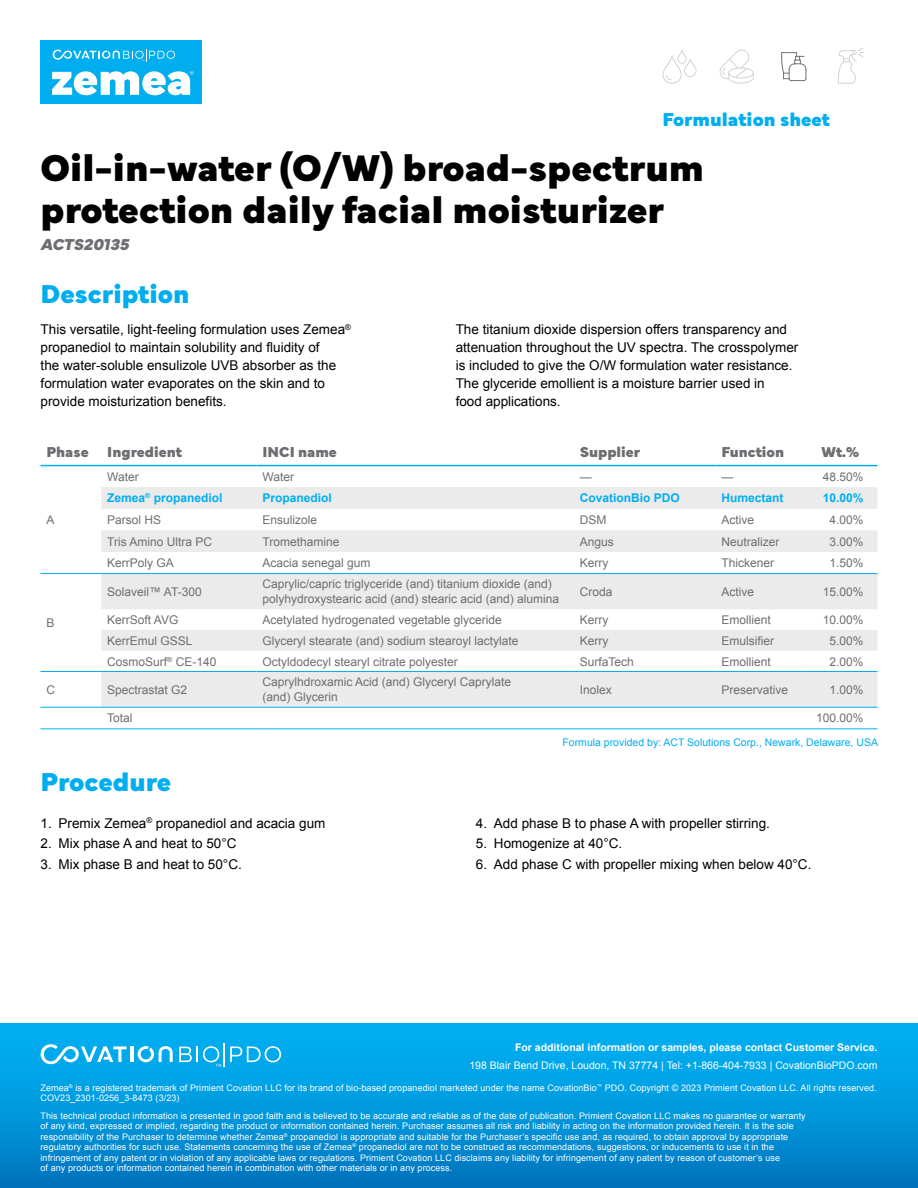
<style>
.page{position:relative;width:918px;height:1188px;background:#fff}
.page>*{position:absolute;margin:0;border:0;box-sizing:border-box;transform-origin:0 0}
.t1{font:900 39px/42px "Mundial";color:#000}
.t2{font:900 27px "Mundial";color:#00aeef}
.t3{font:900 19.5px "Mundial";color:#00aeef}
.t4{font:italic 900 16.5px "Mundial";letter-spacing:-.005em;color:#6d6e71}
.t5{font:900 15px "Mundial";color:#6d6e71}
.t6{font:13.5px/18px "Arial";color:#000}
.t7{font:12px/15px "Arial";color:#6d6e71}
.t8{font:700 12px "Arial";color:#00aeef}
.t9{font:10.5px "Arial";color:#fff}
.t10{font:700 10.5px "Arial";color:#fff}
.t11{font:10.5px "Arial";color:#00aeef}
.t12{font:9px/10.5px "Arial";letter-spacing:.01em;color:#fff}
</style>
<div class="page">
<svg style="left:720px;top:50px;width:34px;height:34px"></svg>
<svg style="left:781px;top:52px;width:25px;height:29px"></svg>
<svg style="left:663px;top:50px;width:34px;height:34px"></svg>
<div style="left:41px;top:40px;width:161px;height:64px;background:#00aeef"></div>
<svg style="left:53px;top:49px;width:122px;height:12px"></svg>
<svg style="left:52px;top:71px;width:142px;height:24px"></svg>
<svg style="left:838px;top:48px;width:26px;height:36px"></svg>
<div style="left:0;top:1024px;width:918px;height:164px;background:linear-gradient(to bottom,#00b6f6,#0078c1)"></div>
<svg style="left:41px;top:1044px;width:86px;height:20px"></svg>
<hr style="left:130px;top:1046px;width:3px;height:16px;background:#fff">
<svg style="left:138px;top:1046px;width:35px;height:16px"></svg>
<svg style="left:179px;top:1043px;width:102px;height:24px;background:#30b9ef"></svg>
<svg style="left:101px;top:487px;width:777px;height:220px;fill:#ebebec"></svg>
<hr style="left:40px;top:465px;width:61px;height:1px;background:#00aeef">
<hr style="left:101px;top:465px;width:155px;height:1px;background:#00aeef">
<hr style="left:256px;top:465px;width:318px;height:1px;background:#00aeef">
<hr style="left:574px;top:465px;width:142px;height:1px;background:#00aeef">
<hr style="left:716px;top:465px;width:87px;height:1px;background:#00aeef">
<hr style="left:803px;top:465px;width:75px;height:1px;background:#00aeef">
<hr style="left:40px;top:573px;width:61px;height:1px;background:#00aeef">
<hr style="left:101px;top:573px;width:155px;height:1px;background:#00aeef">
<hr style="left:256px;top:573px;width:318px;height:1px;background:#00aeef">
<hr style="left:574px;top:573px;width:142px;height:1px;background:#00aeef">
<hr style="left:716px;top:573px;width:87px;height:1px;background:#00aeef">
<hr style="left:803px;top:573px;width:75px;height:1px;background:#00aeef">
<hr style="left:40px;top:671px;width:61px;height:1px;background:#00aeef">
<hr style="left:101px;top:671px;width:155px;height:1px;background:#00aeef">
<hr style="left:256px;top:671px;width:318px;height:1px;background:#00aeef">
<hr style="left:574px;top:671px;width:142px;height:1px;background:#00aeef">
<hr style="left:716px;top:671px;width:87px;height:1px;background:#00aeef">
<hr style="left:803px;top:671px;width:75px;height:1px;background:#00aeef">
<hr style="left:40px;top:707px;width:61px;height:1px;background:#00aeef">
<hr style="left:40px;top:728px;width:61px;height:1px;background:#00aeef">
<hr style="left:101px;top:707px;width:155px;height:1px;background:#00aeef">
<hr style="left:256px;top:707px;width:318px;height:1px;background:#00aeef">
<hr style="left:574px;top:707px;width:142px;height:1px;background:#00aeef">
<hr style="left:716px;top:707px;width:87px;height:1px;background:#00aeef">
<hr style="left:101px;top:728px;width:155px;height:1px;background:#00aeef">
<hr style="left:256px;top:728px;width:318px;height:1px;background:#00aeef">
<hr style="left:574px;top:728px;width:142px;height:1px;background:#00aeef">
<hr style="left:716px;top:728px;width:87px;height:1px;background:#00aeef">
<hr style="left:803px;top:707px;width:75px;height:1px;background:#00aeef">
<hr style="left:803px;top:728px;width:75px;height:1px;background:#00aeef">
<h3 class="t3" style="left:663px;top:104px;width:169px">Formulation sheet</h3>
<h1 class="t1" style="left:41px;top:143px;width:665px">Oil-in-water (O/W) broad-spectrum protection daily facial moisturizer</h1>
<h3 class="t4" style="left:41px;top:231px;width:90px">ACTS20135</h3>
<h2 class="t2" style="left:41px;top:272px;width:150px">Description</h2>
<p class="t6" style="left:41px;top:320px;width:312px">This versatile, light-feeling formulation uses Zemea<sup>® </sup>propanediol to maintain solubility and fluidity of<br>the water-soluble ensulizole UVB absorber as the formulation water evaporates on the skin and to provide moisturization benefits.</p>
<p class="t6" style="left:456px;top:320px;width:344px">The titanium dioxide dispersion offers transparency and attenuation throughout the UV spectra. The crosspolymer is included to give the O/W formulation water resistance.<br>The glyceride emollient is a moisture barrier used in<br>food applications.</p>
<h3 class="t5" style="left:46px;top:440px;width:137px">Phase Ingredient</h3>
<h3 class="t5" style="left:262px;top:440px;width:76px">INCI name</h3>
<h3 class="t5" style="left:580px;top:440px;width:62px">Supplier</h3>
<h3 class="t5" style="left:722px;top:440px;width:64px">Function</h3>
<h3 class="t5" style="left:822px;top:440px;width:39px">Wt.%</h3>
<h3 class="t7" style="left:46px;top:512px;width:10px">A</h3>
<h3 class="t7" style="left:46px;top:615px;width:10px">B</h3>
<h3 class="t7" style="left:107px;top:469px;width:33px">Water</h3>
<h3 class="t7" style="left:262px;top:469px;width:33px">Water</h3>
<h3 class="t7" style="left:580px;top:469px;width:13px">—</h3>
<h3 class="t7" style="left:722px;top:469px;width:13px">—</h3>
<h3 class="t7" style="left:823px;top:469px;width:42px">48.50%</h3>
<h3 class="t8" style="left:107px;top:490px;width:117px">Zemea<sup>®</sup> propanediol</h3>
<h3 class="t8" style="left:262px;top:490px;width:71px">Propanediol</h3>
<h3 class="t8" style="left:580px;top:490px;width:102px">CovationBio PDO</h3>
<h3 class="t8" style="left:721px;top:490px;width:64px">Humectant</h3>
<h3 class="t8" style="left:823px;top:490px;width:42px">10.00%</h3>
<h3 class="t7" style="left:107px;top:512px;width:56px">Parsol HS</h3>
<h3 class="t7" style="left:262px;top:512px;width:56px">Ensulizole</h3>
<h3 class="t7" style="left:580px;top:512px;width:28px">DSM</h3>
<h3 class="t7" style="left:721px;top:512px;width:34px">Active</h3>
<h3 class="t7" style="left:830px;top:512px;width:36px">4.00%</h3>
<h3 class="t7" style="left:107px;top:534px;width:106px">Tris Amino Ultra PC</h3>
<h3 class="t7" style="left:262px;top:534px;width:78px">Tromethamine</h3>
<h3 class="t7" style="left:580px;top:534px;width:36px">Angus</h3>
<h3 class="t7" style="left:721px;top:534px;width:60px">Neutralizer</h3>
<h3 class="t7" style="left:830px;top:534px;width:36px">3.00%</h3>
<h3 class="t7" style="left:107px;top:556px;width:68px">KerrPoly GA</h3>
<h3 class="t7" style="left:262px;top:556px;width:110px">Acacia senegal gum</h3>
<h3 class="t7" style="left:580px;top:556px;width:30px">Kerry</h3>
<h3 class="t7" style="left:721px;top:556px;width:54px">Thickener</h3>
<h3 class="t7" style="left:830px;top:556px;width:36px">1.50%</h3>
<h3 class="t7" style="left:107px;top:584px;width:96px">Solaveil™ AT-300</h3>
<h3 class="t7" style="left:262px;top:577px;width:298px">Caprylic/capric triglyceride (and) titanium dioxide (and) polyhydroxystearic acid (and) stearic acid (and) alumina</h3>
<h3 class="t7" style="left:580px;top:584px;width:34px">Croda</h3>
<h3 class="t7" style="left:721px;top:584px;width:34px">Active</h3>
<h3 class="t7" style="left:823px;top:584px;width:42px">15.00%</h3>
<h3 class="t7" style="left:107px;top:612px;width:73px">KerrSoft AVG</h3>
<h3 class="t7" style="left:262px;top:612px;width:241px">Acetylated hydrogenated vegetable glyceride</h3>
<h3 class="t7" style="left:580px;top:612px;width:30px">Kerry</h3>
<h3 class="t7" style="left:721px;top:612px;width:51px">Emollient</h3>
<h3 class="t7" style="left:823px;top:612px;width:42px">10.00%</h3>
<h3 class="t7" style="left:107px;top:633px;width:87px">KerrEmul GSSL</h3>
<h3 class="t7" style="left:262px;top:633px;width:258px">Glyceryl stearate (and) sodium stearoyl lactylate</h3>
<h3 class="t7" style="left:580px;top:633px;width:30px">Kerry</h3>
<h3 class="t7" style="left:721px;top:633px;width:54px">Emulsifier</h3>
<h3 class="t7" style="left:830px;top:633px;width:36px">5.00%</h3>
<h3 class="t7" style="left:107px;top:654px;width:111px">CosmoSurf<sup>®</sup> CE-140</h3>
<h3 class="t7" style="left:262px;top:654px;width:197px">Octyldodecyl stearyl citrate polyester</h3>
<h3 class="t7" style="left:580px;top:654px;width:56px">SurfaTech</h3>
<h3 class="t7" style="left:721px;top:654px;width:51px">Emollient</h3>
<h3 class="t7" style="left:830px;top:654px;width:36px">2.00%</h3>
<h3 class="t7" style="left:46px;top:682px;width:10px">C</h3>
<h3 class="t7" style="left:107px;top:682px;width:82px">Spectrastat G2</h3>
<h3 class="t7" style="left:262px;top:675px;width:250px">Caprylhdroxamic Acid (and) Glyceryl Caprylate (and) Glycerin</h3>
<h3 class="t7" style="left:580px;top:682px;width:34px">Inolex</h3>
<h3 class="t7" style="left:721px;top:682px;width:68px">Preservative</h3>
<h3 class="t7" style="left:830px;top:682px;width:36px">1.00%</h3>
<h3 class="t7" style="left:107px;top:711px;width:27px">Total</h3>
<h3 class="t7" style="left:816px;top:711px;width:49px">100.00%</h3>
<p class="t11" style="left:563px;top:735px;width:317px">Formula provided by: ACT Solutions Corp., Newark, Delaware, USA</p>
<h2 class="t2" style="left:41px;top:760px;width:132px">Procedure</h2>
<h3 class="t6" style="left:41px;top:814px;width:286px">1. Premix Zemea<sup>®</sup> propanediol and acacia gum</h3>
<h3 class="t6" style="left:41px;top:834px;width:198px">2. Mix phase A and heat to 50°C</h3>
<h3 class="t6" style="left:41px;top:855px;width:203px">3. Mix phase B and heat to 50°C.</h3>
<h3 class="t6" style="left:476px;top:814px;width:296px">4. Add phase B to phase A with propeller stirring.</h3>
<h3 class="t6" style="left:476px;top:834px;width:148px">5. Homogenize at 40°C.</h3>
<h3 class="t6" style="left:476px;top:855px;width:337px">6. Add phase C with propeller mixing when below 40°C.</h3>
<p class="t10" style="left:515px;top:1040px;width:364px">For additional information or samples, please contact Customer Service.</p>
<p class="t9" style="left:469px;top:1059px;width:410px">198 Blair Bend Drive, Loudon, TN 37774 | Tel: +1-866-404-7933 | CovationBioPDO.com</p>
<p class="t12" style="left:40px;top:1083px;width:838px">Zemea<sup>®</sup> is a registered trademark of Primient Covation LLC for its brand of bio-based propanediol marketed under the name CovationBio<sup>™</sup> PDO. Copyright © 2023 Primient Covation LLC. All rights reserved.<br>COV23_2301-0256_3-8473 (3/23)</p>
<p class="t12" style="left:40px;top:1110px;width:767px">This technical product information is presented in good faith and is believed to be accurate and reliable as of the date of publication. Primient Covation LLC makes no guarantee or warranty of any kind, expressed or implied, regarding the product or information contained herein. Purchaser assumes all risk and liability in acting on the information provided herein. It is the sole responsibility of the Purchaser to determine whether Zemea<sup>®</sup> propanediol is appropriate and suitable for the Purchaser’s specific use and, as required, to obtain approval by appropriate regulatory authorities for such use. Statements concerning the use of Zemea<sup>®</sup> propanediol are not to be construed as recommendations, suggestions, or inducements to use it in the infringement of any patent or in violation of any applicable laws or regulations. Primient Covation LLC disclaims any liability for infringement of any patent by reason of customer’s use<br>of any products or information contained herein in combination with other materials or in any process.</p>
</div>
